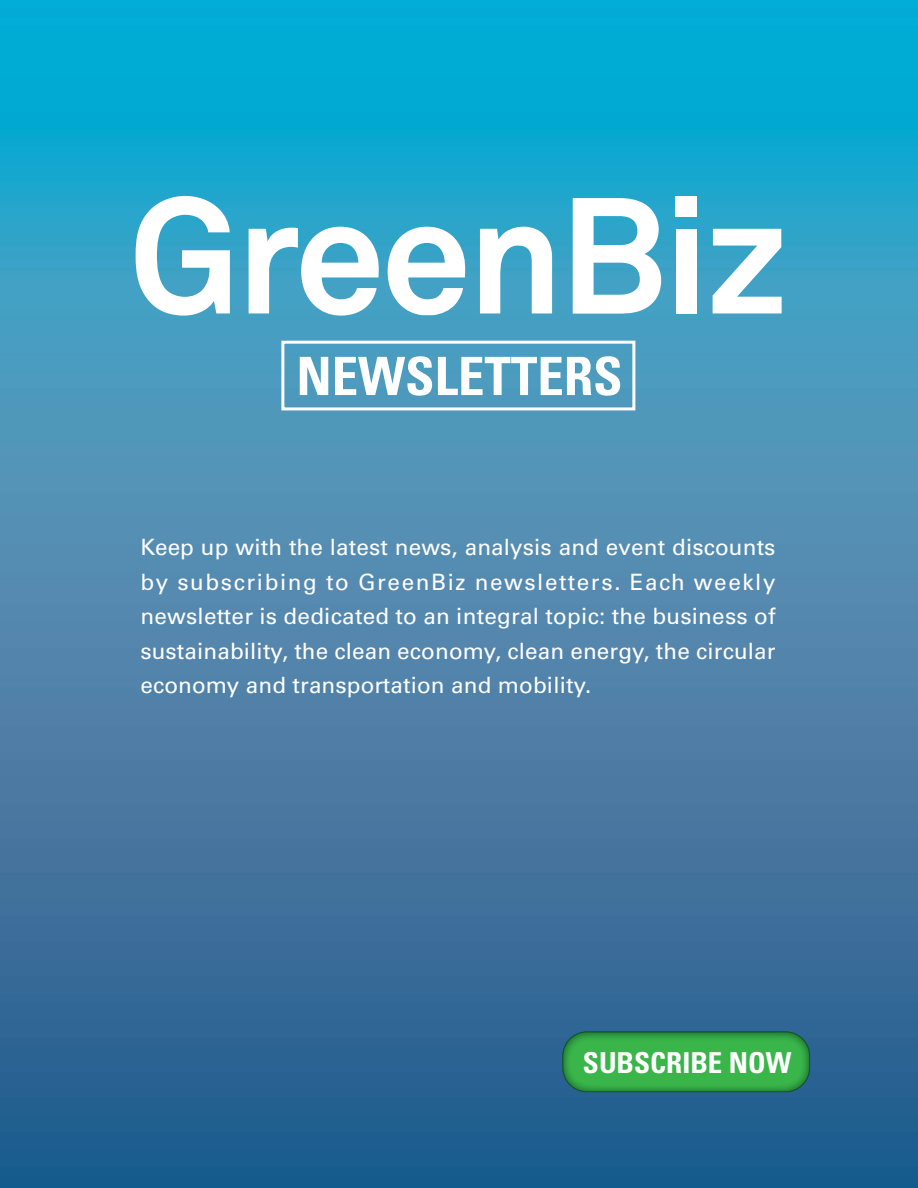
<style>
.page{position:relative;width:918px;height:1188px;background:#fff}
.page>*{position:absolute;margin:0;border:0;box-sizing:border-box;transform-origin:0 0}
.t1{font:700 condensed 52.95px "Univers LT Std";color:#fff}
.t2{font:700 condensed 28.8px "Univers LT Std";color:#fff}
.t3{font:22.5px/34.5px "Univers LT Std";letter-spacing:.005em;color:#fff;text-align:justify}
</style>
<div class="page">
<img style="left:0;top:0;width:918px;height:1188px">
<div style="left:675px;top:196px;width:22px;height:21px;background:#fff"></div>
<svg style="left:573px;top:198px;width:88px;height:116px"></svg>
<div style="left:676px;top:229px;width:21px;height:84px;background:#fff"></div>
<svg style="left:713px;top:229px;width:69px;height:84px"></svg>
<svg style="left:136px;top:196px;width:94px;height:120px"></svg>
<svg style="left:249px;top:227px;width:130px;height:89px"></svg>
<svg style="left:388px;top:227px;width:77px;height:88px"></svg>
<svg style="left:480px;top:227px;width:72px;height:86px"></svg>
<div style="left:281px;top:341px;width:354px;height:69px;border:3px solid #fff"></div>
<svg style="left:563px;top:1032px;width:247px;height:60px;background:#37af48"></svg>
<div style="left:563px;top:1032px;width:247px;height:60px;border:1px solid #154923;border-radius:24px"></div>
<h1 class="t1" style="left:296px;top:344px;width:328px">NEWSLETTERS</h1>
<p class="t3" style="left:140px;top:530px;width:637px">Keep up with the latest news, analysis and event discounts by subscribing to GreenBiz newsletters. Each weekly newsletter is dedicated to an integral topic: the business of sustainability, the clean economy, clean energy, the circular economy and transportation and mobility.</p>
<p class="t2" style="left:583px;top:1045px;width:210px">SUBSCRIBE NOW</p>
</div>
